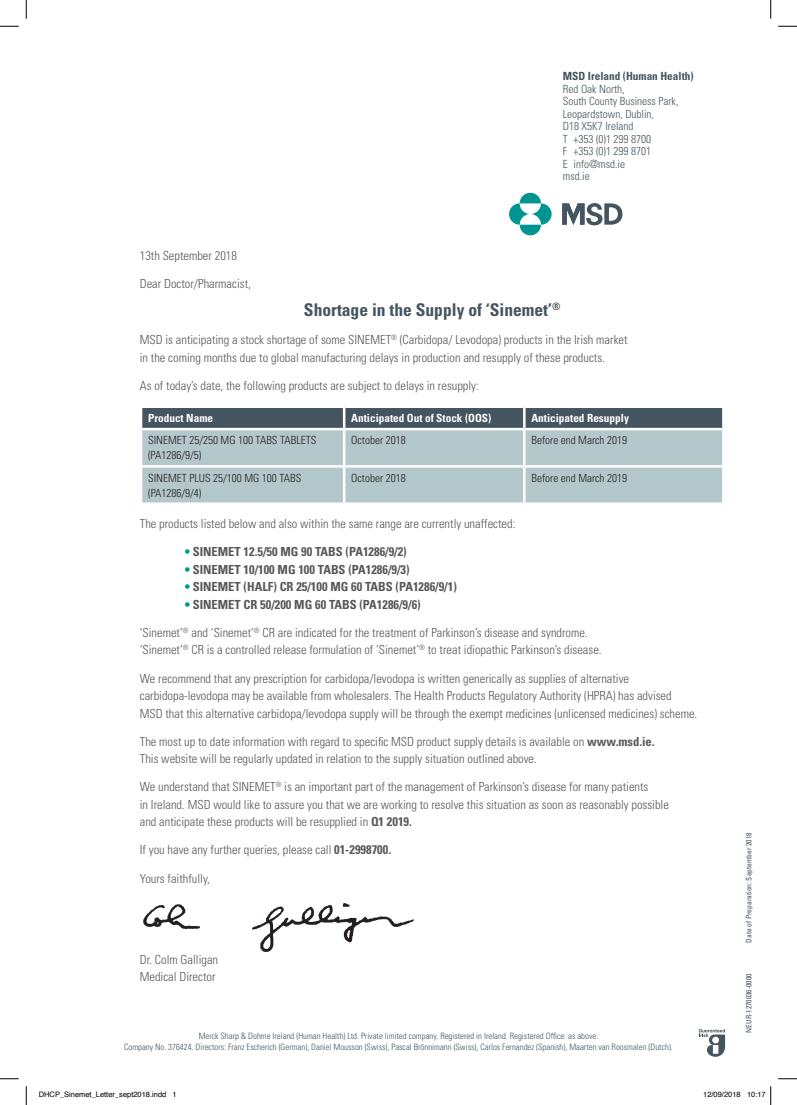
<style>
.page{position:relative;width:797px;height:1105px;background:#fff}
.page>*{position:absolute;margin:0;border:0;box-sizing:border-box;transform-origin:0 0}
.t1{font:700 condensed 17.5px "Univers LT Std";color:#45555f}
.t2{font:300 condensed 12.5px/17.5px "Univers LT Std";color:#57585a}
.t3{font:700 condensed 12.5px "Univers LT Std";color:#57585a}
.t4{font:300 condensed 11.25px/15px "Univers LT Std";color:#231f20}
.t5{font:300 condensed 11.25px/12.5px "Univers LT Std";color:#45555f}
.t6{font:700 condensed 11.25px "Univers LT Std";color:#fff}
.t7{font:700 condensed 11.25px "Univers LT Std";color:#45555f}
.t8{font:300 condensed 8.75px/11.2px "Univers LT Std";color:#45555f;text-align:center}
.t9{font:7.5px "Helvetica";color:#000}
.t10{font:condensed 7.5px "Univers LT Std";color:#45555f}
.s1{color:#009590}
.s2{font-weight:700}
</style>
<div class="page">
<svg style="left:519px;top:193px;width:22px;height:10px"></svg>
<svg style="left:519px;top:225px;width:22px;height:10px"></svg>
<svg style="left:509px;top:203px;width:20px;height:22px"></svg>
<svg style="left:531px;top:203px;width:20px;height:22px"></svg>
<svg style="left:562px;top:203px;width:60px;height:22px"></svg>
<svg style="left:698px;top:1029px;width:27px;height:28px"></svg>
<svg style="left:142px;top:408px;width:580px;height:94px;background:#9cafb4"></svg>
<hr style="left:140px;top:428px;width:204px;height:2px;background:#fff">
<hr style="left:140px;top:465px;width:204px;height:3px;background:#fff">
<hr style="left:343px;top:408px;width:2px;height:20px;background:#fff">
<hr style="left:343px;top:430px;width:2px;height:35px;background:#fff">
<hr style="left:343px;top:468px;width:2px;height:34px;background:#fff">
<hr style="left:344px;top:428px;width:180px;height:2px;background:#fff">
<hr style="left:344px;top:465px;width:180px;height:3px;background:#fff">
<hr style="left:523px;top:408px;width:2px;height:20px;background:#fff">
<hr style="left:524px;top:428px;width:200px;height:2px;background:#fff">
<hr style="left:523px;top:430px;width:2px;height:35px;background:#fff">
<hr style="left:524px;top:465px;width:200px;height:3px;background:#fff">
<hr style="left:523px;top:468px;width:2px;height:34px;background:#fff">
<div style="left:183px;top:547px;width:9px;height:9px;border:5px solid #fff;border-radius:50%"></div>
<div style="left:183px;top:564px;width:9px;height:10px;border:5px solid #fff;border-radius:50%"></div>
<div style="left:183px;top:582px;width:9px;height:9px;border:5px solid #fff;border-radius:50%"></div>
<div style="left:183px;top:599px;width:9px;height:10px;border:5px solid #fff;border-radius:50%"></div>
<img style="left:143px;top:903px;width:271px;height:49px">
<svg style="left:0;top:25px;width:19px;height:2px"></svg>
<svg style="left:778px;top:25px;width:19px;height:2px"></svg>
<svg style="left:0;top:1078px;width:19px;height:1px"></svg>
<svg style="left:778px;top:1078px;width:19px;height:1px"></svg>
<svg style="left:25px;top:0;width:2px;height:19px"></svg>
<svg style="left:25px;top:1086px;width:2px;height:19px"></svg>
<svg style="left:770px;top:0;width:1px;height:19px"></svg>
<svg style="left:770px;top:1086px;width:1px;height:19px"></svg>
<p class="t2" style="left:140px;top:247px;width:99px">13th September 2018</p>
<p class="t2" style="left:140px;top:275px;width:113px">Dear Doctor/Pharmacist,</p>
<p class="t7" style="left:563px;top:70px;width:132px">MSD Ireland (Human Health)</p>
<p class="t5" style="left:563px;top:83px;width:117px">Red Oak North,<br>South County Business Park,<br>Leopardstown, Dublin,<br>D18 X5K7 Ireland<br>T +353 (0)1 299 8700<br>F +353 (0)1 299 8701<br>E info@msd.ie<br>msd.ie</p>
<h1 class="t1" style="left:304px;top:299px;width:258px">Shortage in the Supply of ‘Sinemet’<sup>®</sup></h1>
<p class="t2" style="left:140px;top:331px;width:489px">MSD is anticipating a stock shortage of some SINEMET<sup>®</sup> (Carbidopa/ Levodopa) products in the Irish market in the coming months due to global manufacturing delays in production and resupply of these products.</p>
<p class="t2" style="left:140px;top:377px;width:340px">As of today’s date, the following products are subject to delays in resupply:</p>
<p class="t6" style="left:148px;top:411px;width:67px">Product Name</p>
<p class="t6" style="left:351px;top:411px;width:142px">Anticipated Out of Stock (OOS)</p>
<p class="t6" style="left:531px;top:411px;width:99px">Anticipated Resupply</p>
<p class="t4" style="left:148px;top:433px;width:170px">SINEMET 25/250 MG 100 TABS TABLETS (PA1286/9/5)</p>
<p class="t4" style="left:351px;top:433px;width:56px">October 2018</p>
<p class="t4" style="left:531px;top:433px;width:97px">Before end March 2019</p>
<p class="t4" style="left:148px;top:470px;width:155px">SINEMET PLUS 25/100 MG 100 TABS (PA1286/9/4)</p>
<p class="t4" style="left:351px;top:470px;width:56px">October 2018</p>
<p class="t4" style="left:531px;top:470px;width:97px">Before end March 2019</p>
<p class="t2" style="left:140px;top:515px;width:377px">The products listed below and also within the same range are currently unaffected:</p>
<p class="t3" style="left:185px;top:544px;width:223px"><span class="s1">•</span> SINEMET 12.5/50 MG 90 TABS (PA1286/9/2)</p>
<p class="t3" style="left:185px;top:562px;width:226px"><span class="s1">•</span> SINEMET 10/100 MG 100 TABS (PA1286/9/3)</p>
<p class="t3" style="left:185px;top:579px;width:273px"><span class="s1">•</span> SINEMET (HALF) CR 25/100 MG 60 TABS (PA1286/9/1)</p>
<p class="t3" style="left:185px;top:597px;width:237px"><span class="s1">•</span> SINEMET CR 50/200 MG 60 TABS (PA1286/9/6)</p>
<p class="t2" style="left:140px;top:624px;width:463px">‘Sinemet’<sup>®</sup> and ‘Sinemet’<sup>®</sup> CR are indicated for the treatment of Parkinson’s disease and syndrome. ‘Sinemet’<sup>®</sup> CR is a controlled release formulation of ‘Sinemet’<sup>®</sup> to treat idiopathic Parkinson’s disease.</p>
<p class="t2" style="left:140px;top:669px;width:559px">We recommend that any prescription for carbidopa/levodopa is written generically as supplies of alternative carbidopa-levodopa may be available from wholesalers. The Health Products Regulatory Authority (HPRA) has advised<br>MSD that this alternative carbidopa/levodopa supply will be through the exempt medicines (unlicensed medicines) scheme.</p>
<p class="t2" style="left:140px;top:732px;width:516px">The most up to date information with regard to specific MSD product supply details is available on <span class="s2">www.msd.ie.<br></span>This website will be regularly updated in relation to the supply situation outlined above.</p>
<p class="t2" style="left:140px;top:778px;width:530px">We understand that SINEMET<sup>®</sup> is an important part of the management of Parkinson’s disease for many patients<br>in Ireland. MSD would like to assure you that we are working to resolve this situation as soon as reasonably possible and anticipate these products will be resupplied in <span class="s2">Q1 2019.</span></p>
<p class="t2" style="left:140px;top:841px;width:253px">If you have any further queries, please call <span class="s2">01-2998700.</span></p>
<p class="t2" style="left:140px;top:869px;width:72px">Yours faithfully,</p>
<p class="t2" style="left:140px;top:951px;width:80px">Dr. Colm Galligan<br>Medical Director</p>
<p class="t8" style="left:124px;top:1030px;width:550px">Merck Sharp &amp; Dohme Ireland (Human Health) Ltd. Private limited company. Registered in Ireland. Registered Office: as above.<br>Company No. 376424. Directors: Franz Escherich (German), Daniel Mousson (Swiss), Pascal Brönnimann (Swiss), Carlos Fernandez (Spanish), Maarten van Roosmalen (Dutch).</p>
<p class="t10" style="left:744px;top:943px;width:111px;rotate:-90deg">Date of Preparation: September 2018</p>
<p class="t10" style="left:744px;top:1033px;width:61px;rotate:-90deg">NEUR-1270036-0000</p>
<p class="t9" style="left:39px;top:1089px;width:139px">DHCP_Sinemet_Letter_sept2018.indd 1</p>
<p class="t9" style="left:703px;top:1089px;width:64px">12/09/2018 10:17</p>
</div>
